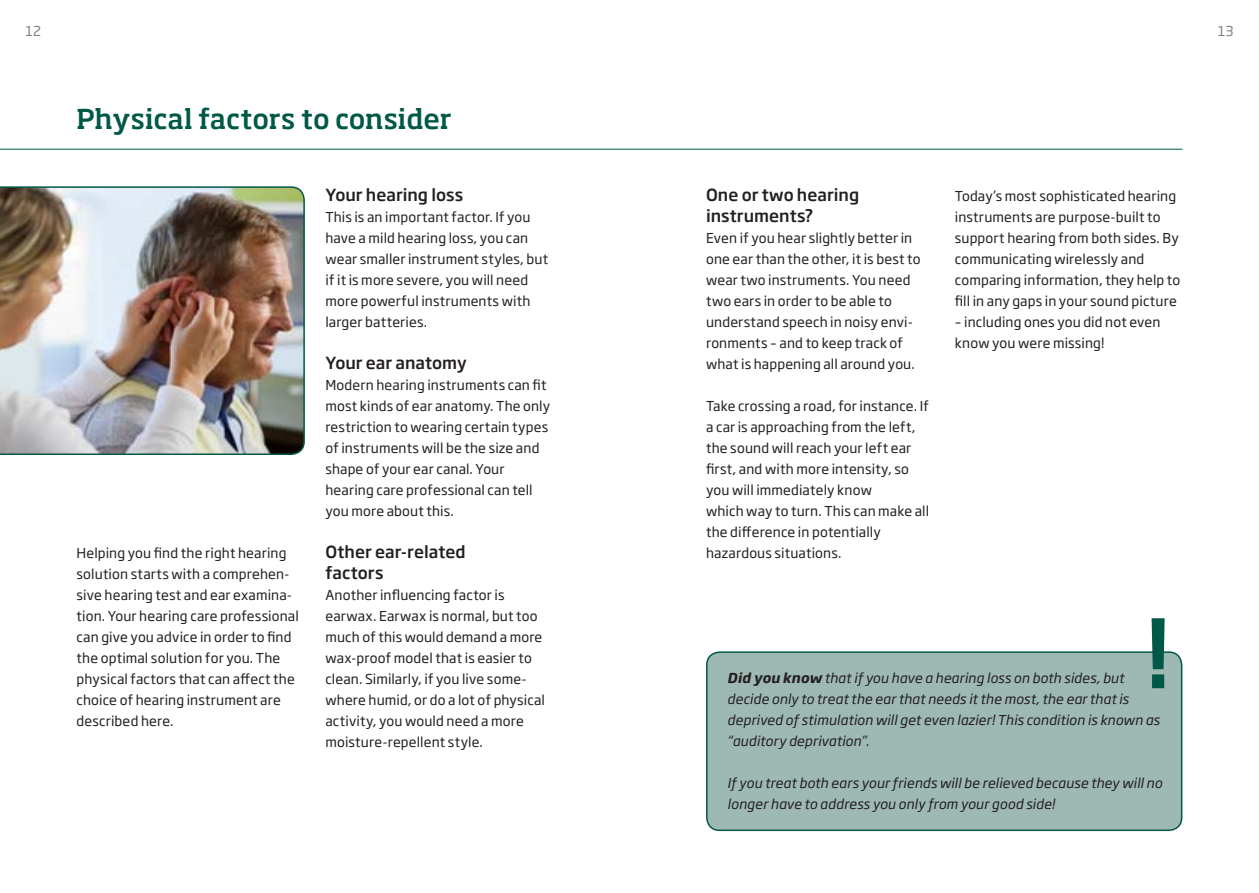
<style>
.page{position:relative;width:1259px;height:893px;background:#fff}
.page>*{position:absolute;margin:0;border:0;box-sizing:border-box;transform-origin:0 0}
.t1{font:500 90px "Soho Gothic Pro";color:#005846}
.t2{font:500 27px "Soho Pro";letter-spacing:-.005em;color:#005846}
.t3{font:500 16.5px/21px "Soho Gothic Pro";color:#231f20}
.t4{font:13.5px/21px "Soho Gothic Pro";letter-spacing:.01em;color:#231f20}
.t5{font:italic 13.5px/21px "Soho Gothic Pro";letter-spacing:.01em;color:#231f20}
.t6{font:13.5px "Soho Gothic Pro";color:#808285}
.s1{font-weight:700}
</style>
<div class="page">
<div style="left:707px;top:652px;width:474px;height:178px;background:#9eb9b3"></div>
<div style="left:706px;top:651px;width:476px;height:180px;border:2px solid #005846;border-radius:13px"></div>
<hr style="left:0;top:149px;width:1182px;height:1px;background:#005846">
<img style="left:0;top:186px;width:305px;height:269px">
<p class="t6" style="left:26px;top:21px;width:17px">12</p>
<p class="t6" style="left:1217px;top:21px;width:17px">13</p>
<h2 class="t2" style="left:77px;top:100px;width:377px">Physical factors to consider</h2>
<p class="t4" style="left:77px;top:542px;width:224px">Helping you find the right hearing solution starts with a comprehen&shy;sive hearing test and ear examina&shy;tion. Your hearing care professional can give you advice in order to find the optimal solution for you. The physical factors that can affect the choice of hearing instrument are described here.</p>
<p class="t3" style="left:325px;top:183px;width:139px">Your hearing loss</p>
<p class="t4" style="left:325px;top:206px;width:224px">This is an important factor. If you have a mild hearing loss, you can wear smaller instrument styles, but if it is more severe, you will need more powerful instruments with larger batteries.</p>
<p class="t3" style="left:325px;top:351px;width:143px">Your ear anatomy</p>
<p class="t4" style="left:325px;top:374px;width:226px">Modern hearing instruments can fit most kinds of ear anatomy. The only restriction to wearing certain types of instruments will be the size and shape of your ear canal. Your hearing care professional can tell you more about this.</p>
<p class="t3" style="left:325px;top:540px;width:142px">Other ear-related factors</p>
<p class="t4" style="left:325px;top:584px;width:221px">Another influencing factor is earwax. Earwax is normal, but too much of this would demand a more wax-proof model that is easier to clean. Similarly, if you live some&shy;where humid, or do a lot of physical activity, you would need a more moisture-repellent style.</p>
<p class="t3" style="left:706px;top:183px;width:155px">One or two hearing instruments?</p>
<p class="t4" style="left:706px;top:227px;width:216px">Even if you hear slightly better in one ear than the other, it is best to wear two instruments. You need two ears in order to be able to understand speech in noisy envi&shy;ronments – and to keep track of what is happening all around you.</p>
<p class="t4" style="left:706px;top:395px;width:225px">Take crossing a road, for instance. If a car is approaching from the left, the sound will reach your left ear first, and with more intensity, so you will immediately know<br>which way to turn. This can make all the difference in potentially hazardous situations.</p>
<p class="t4" style="left:955px;top:185px;width:227px">Today’s most sophisticated hearing instruments are purpose-built to support hearing from both sides. By communicating wirelessly and comparing information, they help to fill in any gaps in your sound picture</p>
<p class="t4" style="left:955px;top:311px;width:207px">– including ones you did not even know you were missing!</p>
<h1 class="t1" style="left:1144px;top:584px;width:29px">!</h1>
<p class="t5" style="left:727px;top:688px;width:434px">decide only to treat the ear that needs it the most, the ear that is deprived of stimulation will get even lazier! This condition is known as “auditory deprivation”.</p>
<p class="t5" style="left:727px;top:772px;width:436px">If you treat both ears your friends will be relieved because they will no longer have to address you only from your good side!</p>
<p class="t5" style="left:727px;top:667px;width:398px"><span class="s1">Did you know</span> that if you have a hearing loss on both sides, but</p>
</div>
